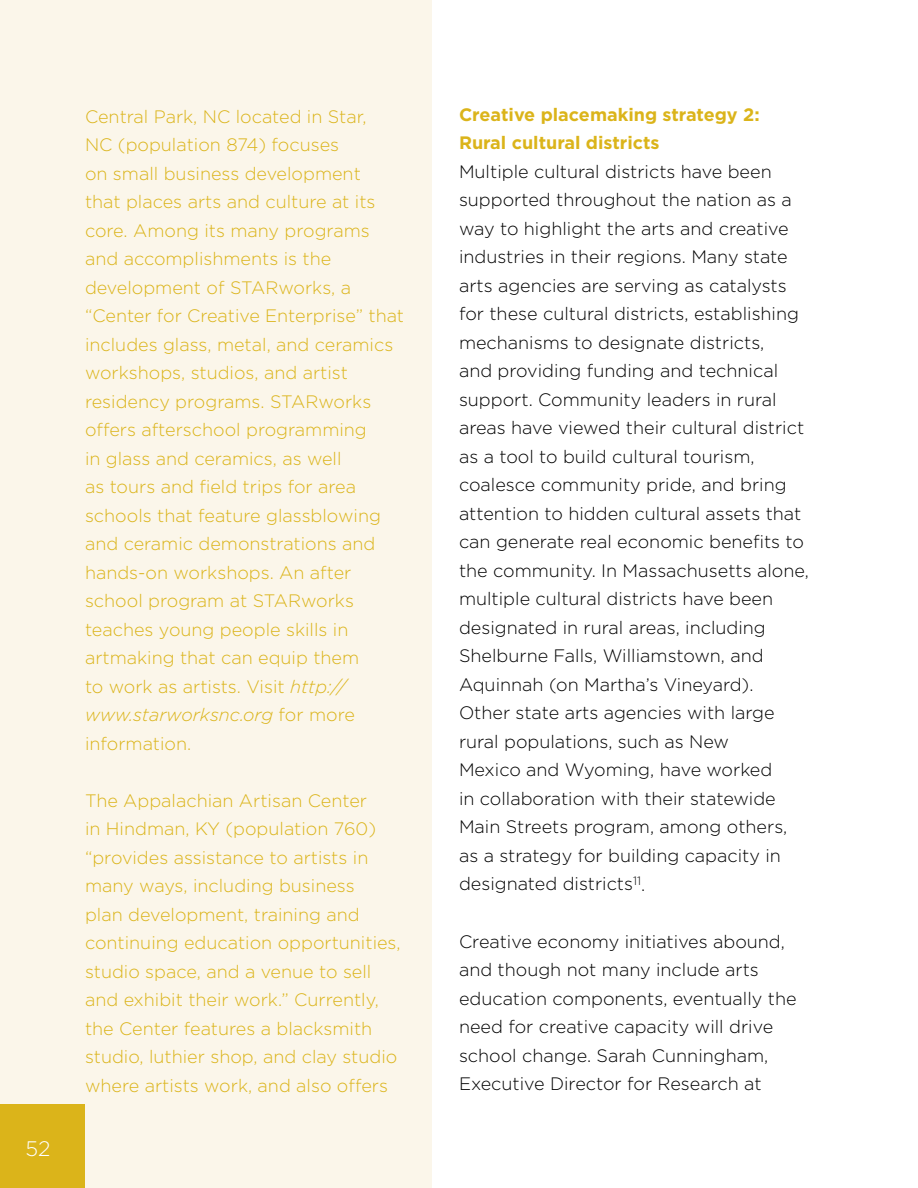
<style>
.page{position:relative;width:918px;height:1188px;background:#fff}
.page>*{position:absolute;margin:0;border:0;box-sizing:border-box;transform-origin:0 0}
.t1{font:300 21px "Gotham HTF";color:#fff}
.t2{font:300 18px/28.5px "Gotham HTF";color:#000}
.t3{font:300 18px/28.5px "Gotham HTF";color:#dbb41a}
.t4{font:700 18px/28.5px "Gotham HTF";color:#dbb41a}
.s1{font-style:italic}
</style>
<div class="page">
<div style="left:0;top:0;width:432px;height:1188px;background:#fbf6ea"></div>
<div style="left:0;top:1104px;width:84px;height:84px;background:#dbb41a"></div>
<p class="t1" style="left:26px;top:1137px;width:26px">52</p>
<p class="t3" style="left:85px;top:102px;width:321px">Central Park, NC located in Star,<br>NC (population 874) focuses<br>on small business development<br>that places arts and culture at its core. Among its many programs and accomplishments is the development of STARworks, a “Center for Creative Enterprise” that includes glass, metal, and ceramics workshops, studios, and artist residency programs. STARworks offers afterschool programming<br>in glass and ceramics, as well<br>as tours and field trips for area schools that feature glassblowing and ceramic demonstrations and hands-on workshops. An after school program at STARworks teaches young people skills in artmaking that can equip them<br>to work as artists. Visit <span class="s1">http:// www.starworksnc.org</span> for more information.</p>
<p class="t3" style="left:85px;top:786px;width:317px">The Appalachian Artisan Center<br>in Hindman, KY (population 760) “provides assistance to artists in many ways, including business<br>plan development, training and continuing education opportunities, studio space, and a venue to sell and exhibit their work.” Currently, the Center features a blacksmith studio, luthier shop, and clay studio where artists work, and also offers</p>
<p class="t4" style="left:459px;top:100px;width:302px">Creative placemaking strategy 2:<br>Rural cultural districts</p>
<p class="t2" style="left:459px;top:157px;width:351px">Multiple cultural districts have been supported throughout the nation as a way to highlight the arts and creative industries in their regions. Many state arts agencies are serving as catalysts for these cultural districts, establishing mechanisms to designate districts,<br>and providing funding and technical support. Community leaders in rural areas have viewed their cultural district as a tool to build cultural tourism, coalesce community pride, and bring attention to hidden cultural assets that can generate real economic benefits to the community. In Massachusetts alone, multiple cultural districts have been designated in rural areas, including Shelburne Falls, Williamstown, and Aquinnah (on Martha’s Vineyard).<br>Other state arts agencies with large rural populations, such as New<br>Mexico and Wyoming, have worked<br>in collaboration with their statewide Main Streets program, among others, as a strategy for building capacity in designated districts<sup>11</sup>.</p>
<p class="t2" style="left:459px;top:927px;width:339px">Creative economy initiatives abound, and though not many include arts education components, eventually the need for creative capacity will drive school change. Sarah Cunningham, Executive Director for Research at</p>
</div>
